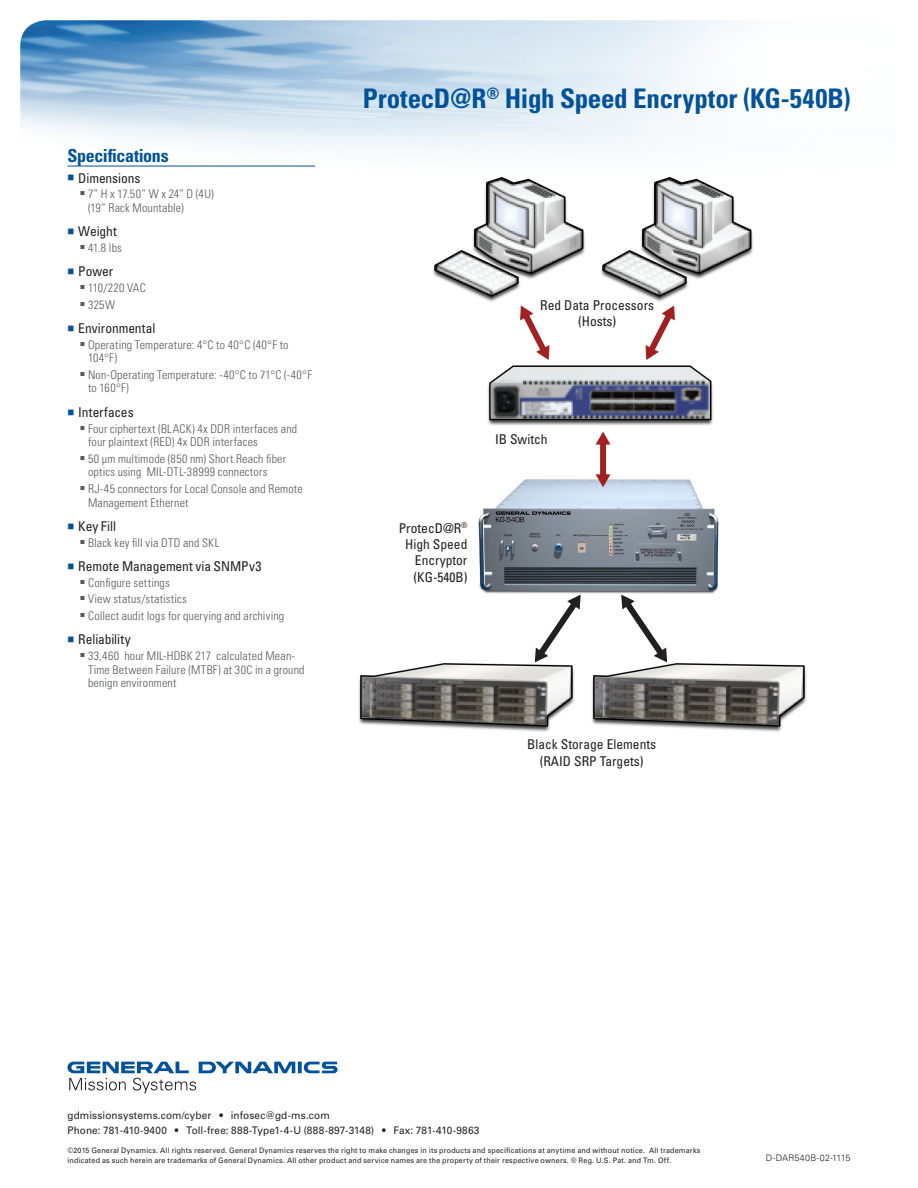
<style>
.page{position:relative;width:918px;height:1188px;background:#fff}
.page>*{position:absolute;margin:0;border:0;box-sizing:border-box;transform-origin:0 0}
._2015_Back_Title{font:700 condensed 27px "Univers LT Std";letter-spacing:-.01em;color:#01529a}
._2015_Specs_Subhead{font:700 condensed 18px "Univers LT Std";letter-spacing:-.02em;color:#01529a}
.t1{font:condensed 13.5px/16.2px "Univers LT Std";color:#231f20;text-align:center}
.t2{font:300 condensed 12px/13.5px "Univers LT Std";letter-spacing:.015em;color:#57585a}
.Address{font:10.5px "Univers LT Std";letter-spacing:.015em;color:#231f20;scale:.95 1}
._2015_Body{font:300 9px "Univers LT Std";letter-spacing:.015em;color:#231f20}
.t3{font:7.5px/9.8px "Univers LT Std";letter-spacing:.03em;color:#231f20;scale:.95 1}
.s1{color:#01529a}
</style>
<div class="page">
<img style="left:20px;top:20px;width:711px;height:147px">
<svg style="left:68px;top:1062px;width:269px;height:32px"></svg>
<img style="left:478px;top:465px;width:241px;height:130px">
<img style="left:487px;top:365px;width:226px;height:67px">
<svg style="left:520px;top:305px;width:30px;height:55px"></svg>
<svg style="left:645px;top:306px;width:30px;height:54px"></svg>
<div style="left:600px;top:442px;width:6px;height:35px;background:#a02120"></div>
<svg style="left:596px;top:474px;width:15px;height:13px"></svg>
<svg style="left:596px;top:432px;width:15px;height:13px"></svg>
<svg style="left:535px;top:595px;width:46px;height:59px"></svg>
<svg style="left:621px;top:595px;width:46px;height:59px"></svg>
<img style="left:358px;top:654px;width:216px;height:78px">
<img style="left:591px;top:654px;width:215px;height:78px">
<img style="left:433px;top:177px;width:150px;height:125px">
<img style="left:583px;top:177px;width:170px;height:125px">
<hr style="left:68px;top:166px;width:247px;height:1px;background:#01529a">
<p class="_2015_Specs_Subhead" style="left:68px;top:144px;width:103px">Specifications</p>
<p class="t1" style="left:68px;top:170px;width:74px"><span class="s1">■</span> Dimensions</p>
<p class="t2" style="left:88px;top:187px;width:127px">7” H x 17.50” W x 24” D (4U) (19” Rack Mountable)</p>
<p class="t1" style="left:68px;top:223px;width:51px"><span class="s1">■</span> Weight</p>
<p class="t2" style="left:88px;top:241px;width:35px">41.8 lbs</p>
<p class="t1" style="left:68px;top:263px;width:47px"><span class="s1">■</span> Power</p>
<p class="t2" style="left:88px;top:281px;width:59px">110/220 VAC</p>
<p class="t2" style="left:88px;top:298px;width:29px">325W</p>
<p class="t1" style="left:68px;top:320px;width:89px"><span class="s1">■</span> Environmental</p>
<p class="t2" style="left:88px;top:338px;width:202px">Operating Temperature: 4°C to 40°C (40°F to<br>104°F)</p>
<p class="t2" style="left:88px;top:368px;width:225px">Non-Operating Temperature: -40°C to 71°C (-40°F to 160°F)</p>
<p class="t1" style="left:68px;top:404px;width:68px"><span class="s1">■</span> Interfaces</p>
<p class="t2" style="left:88px;top:422px;width:211px">Four ciphertext (BLACK) 4x DDR interfaces and four plaintext (RED) 4x DDR interfaces</p>
<p class="t2" style="left:88px;top:452px;width:200px">50 μm multimode (850 nm) Short Reach fiber optics using MIL-DTL-38999 connectors</p>
<p class="t2" style="left:88px;top:482px;width:216px">RJ-45 connectors for Local Console and Remote<br>Management Ethernet</p>
<p class="t1" style="left:68px;top:518px;width:50px"><span class="s1">■</span> Key Fill</p>
<p class="t2" style="left:88px;top:536px;width:133px">Black key fill via DTD and SKL</p>
<p class="t1" style="left:68px;top:558px;width:196px"><span class="s1">■</span> Remote Management via SNMPv3</p>
<p class="t2" style="left:88px;top:576px;width:83px">Configure settings</p>
<p class="t2" style="left:88px;top:592px;width:100px">View status/statistics</p>
<p class="t2" style="left:88px;top:609px;width:198px">Collect audit logs for querying and archiving</p>
<p class="t1" style="left:68px;top:631px;width:65px"><span class="s1">■</span> Reliability</p>
<p class="t2" style="left:88px;top:649px;width:218px">33,460 hour MIL-HDBK 217 calculated Mean-<br>Time Between Failure (MTBF) at 30C in a ground benign environment</p>
<p class="_2015_Back_Title" style="left:363px;top:82px;width:489px">ProtecD@R<sup>®</sup> High Speed Encryptor (KG-540B)</p>
<p class="t1" style="left:540px;top:297px;width:115px">Red Data Processors (Hosts)</p>
<p class="t1" style="left:495px;top:431px;width:54px">IB Switch</p>
<p class="t1" style="left:399px;top:520px;width:70px;text-align:right">ProtecD@R<sup>®<br></sup>High Speed<br>Encryptor (KG-540B)</p>
<p class="t1" style="left:527px;top:736px;width:130px">Black Storage Elements (RAID SRP Targets)</p>
<p class="Address" style="left:68px;top:1109px;width:278px">gdmissionsystems.com/cyber • infosec@gd-ms.com</p>
<p class="Address" style="left:68px;top:1124px;width:435px">Phone: 781-410-9400 • Toll-free: 888-Type1-4-U (888-897-3148) • Fax: 781-410-9863</p>
<p class="t3" style="left:68px;top:1145px;width:668px">©2015 General Dynamics. All rights reserved. General Dynamics reserves the right to make changes in its products and specifications at anytime and without notice. All trademarks indicated as such herein are trademarks of General Dynamics. All other product and service names are the property of their respective owners. ® Reg. U.S. Pat. and Tm. Off.</p>
<p class="_2015_Body" style="left:766px;top:1152px;width:86px">D-DAR540B-02-1115</p>
</div>
